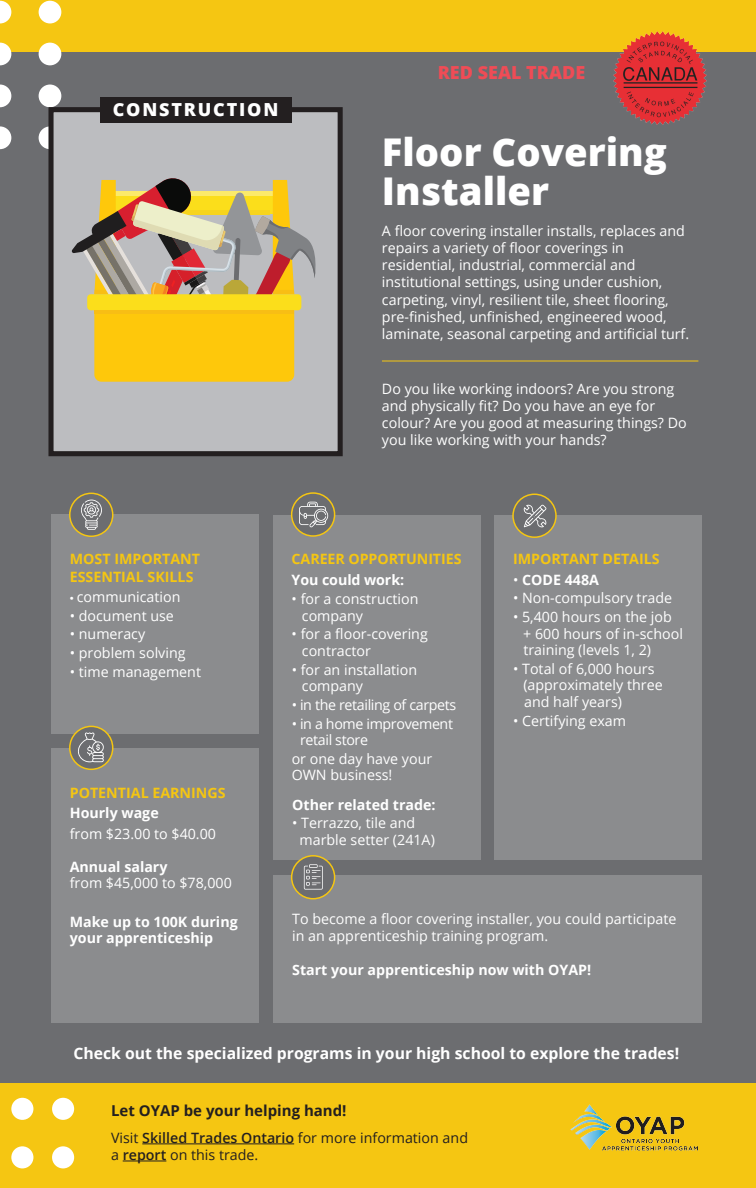
<style>
.page{position:relative;width:756px;height:1188px;background:#6c6d70}
.page>*{position:absolute;margin:0;border:0;box-sizing:border-box;transform-origin:0 0}
.t1{font:800 38.25px/39px "Open Sans";color:#fff}
.t2{font:800 18px "Open Sans";color:#ef4c56}
.t3{font:800 18px "Open Sans";letter-spacing:.1em;color:#fff}
.t4{font:700 15.75px "Open Sans";color:#fff}
.t5{font:700 15px "Open Sans";color:#231f20}
.t6{font:14.25px/16.5px "Open Sans";color:#fff}
.t7{font:700 14.25px/16.5px "Open Sans";color:#fff}
.t8{font:700 14.25px/17.2px "Open Sans";color:#f5c612}
.t9{font:14.25px/17.1px "Open Sans";color:#231f20}
.t10{font:14.25px/16.5px "Open Sans";letter-spacing:-.025em;color:#fff}
.s1{font-family:"Myriad Pro"}
.s2{font-weight:400}
.s3{font-weight:700}
.s4{font-style:inherit}
.s5{font-weight:600}
</style>
<div class="page">
<div style="left:0;top:0;width:756px;height:52px;background:#f5c612"></div>
<hr style="left:382px;top:361px;width:316px;height:1px;background:#f5c612">
<div style="left:51px;top:515px;width:207px;height:219px;background:#8b8c8e"></div>
<div style="left:51px;top:748px;width:207px;height:275px;background:#8b8c8e"></div>
<div style="left:273px;top:875px;width:429px;height:148px;background:#8b8c8e"></div>
<div style="left:273px;top:515px;width:207px;height:345px;background:#8b8c8e"></div>
<div style="left:494px;top:515px;width:208px;height:345px;background:#8b8c8e"></div>
<img style="left:613px;top:32px;width:93px;height:93px">
<svg style="left:70px;top:726px;width:43px;height:43px"></svg>
<div style="left:69px;top:726px;width:44px;height:44px;border:2px solid #f5c612;border-radius:50%"></div>
<svg style="left:78px;top:733px;width:26px;height:29px"></svg>
<div style="left:292px;top:493px;width:43px;height:43px;background:#6c6d70;border-radius:50%"></div>
<div style="left:291px;top:492px;width:44px;height:45px;border:2px solid #f5c612;border-radius:50%"></div>
<svg style="left:299px;top:502px;width:29px;height:26px"></svg>
<div style="left:70px;top:493px;width:43px;height:43px;background:#6c6d70;border-radius:50%"></div>
<div style="left:69px;top:493px;width:44px;height:44px;border:2px solid #f5c612;border-radius:50%"></div>
<svg style="left:81px;top:500px;width:21px;height:30px"></svg>
<div style="left:513px;top:494px;width:43px;height:43px;background:#6c6d70;border-radius:50%"></div>
<div style="left:512px;top:494px;width:45px;height:44px;border:2px solid #f5c612;border-radius:50%"></div>
<svg style="left:524px;top:505px;width:22px;height:22px"></svg>
<div style="left:292px;top:856px;width:43px;height:43px;background:#6c6d70;border-radius:50%"></div>
<div style="left:291px;top:855px;width:44px;height:44px;border:2px solid #f5c612;border-radius:50%"></div>
<svg style="left:304px;top:864px;width:19px;height:26px"></svg>
<div style="left:0;top:1083px;width:756px;height:105px;background:#f5c612"></div>
<div style="left:11px;top:1146px;width:22px;height:22px;background:#fff;border-radius:50%"></div>
<div style="left:11px;top:1098px;width:22px;height:22px;background:#fff;border-radius:50%"></div>
<div style="left:52px;top:1146px;width:22px;height:22px;background:#fff;border-radius:50%"></div>
<div style="left:52px;top:1098px;width:22px;height:22px;background:#fff;border-radius:50%"></div>
<img style="left:570px;top:1104px;width:127px;height:46px">
<hr style="left:142px;top:1144px;width:152px;height:1px;background:#231f20">
<hr style="left:123px;top:1161px;width:43px;height:1px;background:#231f20">
<svg style="left:0;top:1px;width:11px;height:22px"></svg>
<div style="left:39px;top:1px;width:22px;height:22px;background:#fff;border-radius:50%"></div>
<svg style="left:0;top:43px;width:11px;height:22px"></svg>
<div style="left:39px;top:43px;width:22px;height:22px;background:#fff;border-radius:50%"></div>
<svg style="left:0;top:85px;width:11px;height:22px"></svg>
<div style="left:39px;top:85px;width:22px;height:22px;background:#fff;border-radius:50%"></div>
<svg style="left:0;top:126px;width:11px;height:23px"></svg>
<div style="left:39px;top:126px;width:22px;height:23px;background:#fff;border-radius:50%"></div>
<div style="left:48px;top:107px;width:295px;height:349px;background:#bcbdc0;border:5px solid #231f20"></div>
<div style="left:100px;top:97px;width:192px;height:25px;background:#231f20"></div>
<svg style="left:71px;top:178px;width:245px;height:204px"></svg>
<hr style="left:94px;top:310px;width:200px;height:4px;background:#f8be14">
<div style="left:168px;top:319px;width:52px;height:52px;background:#fec80b;border-radius:50%"></div>
<p class="t3" style="left:113px;top:96px;width:167px">CONSTRUCTION</p>
<p class="t2" style="left:438px;top:58px;width:149px">RED SEAL TRADE</p>
<h1 class="t1" style="left:382px;top:131px;width:286px">Floor Covering<br>Installer</h1>
<p class="t6" style="left:382px;top:222px;width:309px;line-height:17.1px">A floor covering installer installs, replaces and repairs a variety of floor coverings in residential, industrial, commercial and institutional settings, using under cushion, carpeting, vinyl, resilient tile, sheet flooring, pre-finished, unfinished, engineered wood, laminate, seasonal carpeting and artificial turf.</p>
<p class="t6" style="left:382px;top:380px;width:306px;line-height:17.1px">Do you like working indoors? Are you strong and physically fit? Do you have an eye for colour? Are you good at measuring things? Do you like working with your hands?</p>
<p class="t8" style="left:70px;top:550px;width:132px">MOST IMPORTANT<br>ESSENTIAL SKILLS</p>
<p class="t6" style="left:70px;top:588px;width:112px"><span class="s1">•</span> communication</p>
<p class="t6" style="left:70px;top:607px;width:106px">• document use</p>
<p class="t6" style="left:70px;top:626px;width:77px">• numeracy</p>
<p class="t6" style="left:70px;top:644px;width:117px">• problem solving</p>
<p class="t6" style="left:70px;top:663px;width:133px">• time management</p>
<p class="t8" style="left:292px;top:550px;width:171px">CAREER OPPORTUNITIES</p>
<p class="t7" style="left:292px;top:572px;width:114px">You could work:</p>
<p class="t6" style="left:302px;top:590px;width:118px;text-indent:-10px">• for a construction company</p>
<p class="t6" style="left:302px;top:626px;width:127px;text-indent:-10px">• for a floor-covering contractor</p>
<p class="t6" style="left:302px;top:661px;width:117px;text-indent:-10px">• for an installation company</p>
<p class="t10" style="left:292px;top:696px;width:166px">• in the retailing of carpets</p>
<p class="t10" style="left:300px;top:715px;width:154px;text-indent:-8px">• in a home improvement retail store</p>
<p class="t6" style="left:292px;top:750px;width:142px">or one day have your<br>OWN business!</p>
<p class="t8" style="left:513px;top:550px;width:148px">IMPORTANT DETAILS</p>
<p class="t7" style="left:513px;top:571px;width:87px"><span class="s2">•</span> CODE 448A</p>
<p class="t6" style="left:513px;top:590px;width:161px">• Non-compulsory trade</p>
<p class="t6" style="left:523px;top:608px;width:161px;text-indent:-10px">• 5,400 hours on the job + 600 hours of in-school training (levels 1, 2)</p>
<p class="t6" style="left:523px;top:660px;width:141px;text-indent:-10px">• Total of 6,000 hours (approximately three and half years)</p>
<p class="t6" style="left:513px;top:712px;width:115px">• Certifying exam</p>
<p class="t8" style="left:70px;top:783px;width:157px">POTENTIAL EARNINGS</p>
<p class="t7" style="left:70px;top:805px;width:91px">Hourly wage</p>
<p class="t6" style="left:70px;top:825px;width:148px">from $23.00 to $40.00</p>
<p class="t6" style="left:70px;top:858px;width:164px"><span class="s3">Annual salary<br></span><span class="s4">from $</span>45,000 to $78,000</p>
<p class="t7" style="left:70px;top:913px;width:169px">Make up to 100K during your apprenticeship</p>
<p class="t6" style="left:292px;top:911px;width:386px">To become a floor covering installer, you could participate in an apprenticeship training program.</p>
<p class="t7" style="left:292px;top:962px;width:301px">Start your apprenticeship now with OYAP!</p>
<p class="t7" style="left:292px;top:796px;width:145px">Other related trade:</p>
<p class="t6" style="left:300px;top:815px;width:137px;text-indent:-7px">• Terrazzo, tile and marble setter (241A)</p>
<p class="t4" style="left:73px;top:1042px;width:607px">Check out the specialized programs in your high school to explore the trades!</p>
<p class="t5" style="left:111px;top:1100px;width:237px">Let OYAP be your helping hand!</p>
<p class="t9" style="left:111px;top:1129px;width:358px">Visit <span class="s5">Skilled Trades Ontario</span> for more information and a <span class="s5">report</span> on this trade.</p>
</div>
